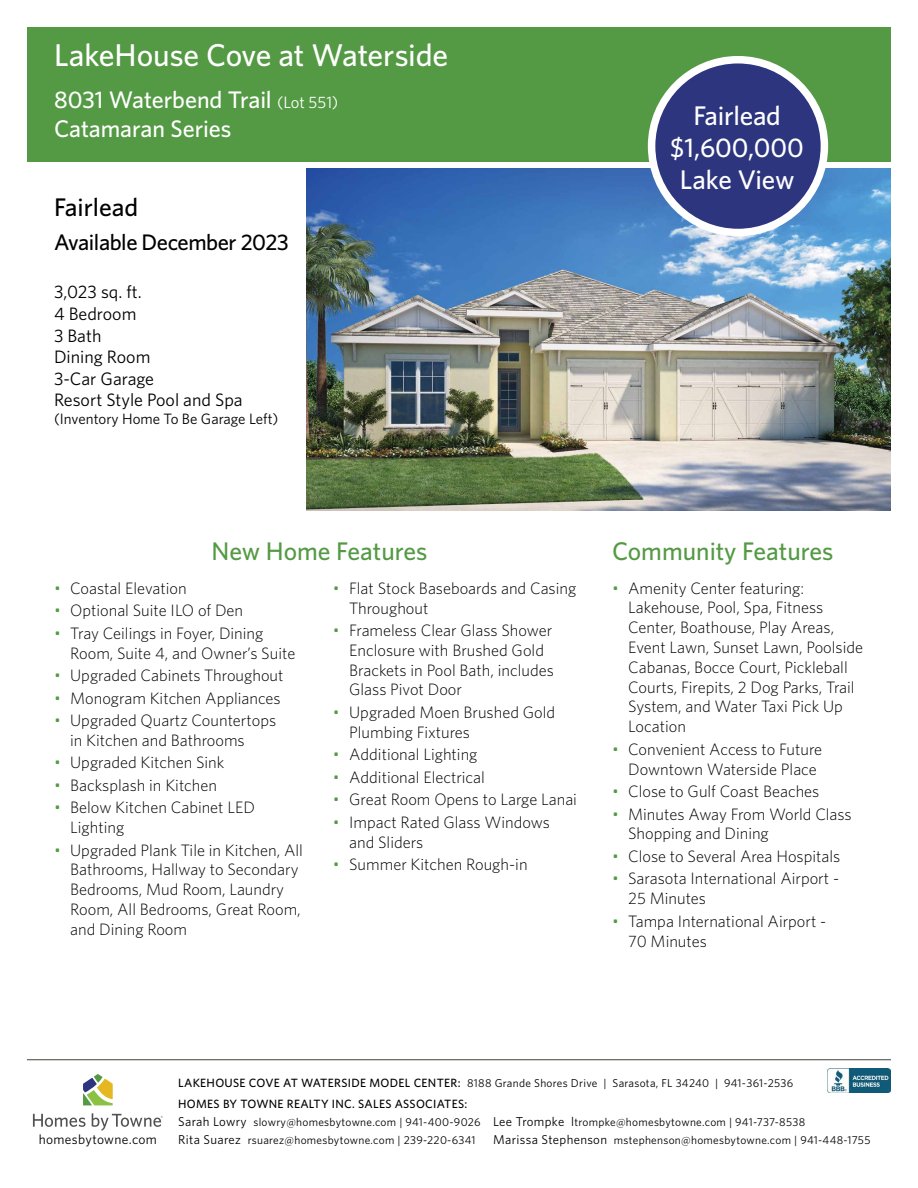
<style>
.page{position:relative;width:918px;height:1188px;background:#fff}
.page>*{position:absolute;margin:0;border:0;box-sizing:border-box;transform-origin:0 0}
.t1{font:500 31.5px "Whitney";letter-spacing:-.005em;color:#fff}
.t2{font:500 27px/32.4px "Whitney";letter-spacing:-.01em;color:#fff;text-align:center}
.t3{font:500 25.5px "Whitney";color:#549a44}
.t4{font:500 25.5px "Whitney";color:#000}
.t5{font:500 24px/28.8px "Whitney";letter-spacing:-.005em;color:#fff}
.t6{font:500 22.5px "Whitney";letter-spacing:-.02em;color:#000}
.t7{font:18px/21.6px "Whitney";color:#000}
.t8{font:300 16.5px/19.8px "Whitney";color:#000}
.t9{font:15px "Whitney";color:#000}
.t10{font:13.5px "Whitney";letter-spacing:.025em;color:#000}
.t11{font:500 12px "Whitney";letter-spacing:.025em;color:#000}
.t12{font:11.4px/18px "Whitney";letter-spacing:.025em;color:#000}
.s1{font-weight:400;font-size:16.5px}
.s2{color:#549a44}
.s3{font-weight:500;font-size:12px}
.s4{font-size:12.9px}
</style>
<div class="page">
<div style="left:27px;top:27px;width:864px;height:135px;background:#549a44"></div>
<img style="left:828px;top:1068px;width:63px;height:24px">
<hr style="left:27px;top:1059px;width:864px;height:1px;background:#404236">
<svg style="left:83px;top:1074px;width:30px;height:31px"></svg>
<svg style="left:33px;top:1114px;width:53px;height:13px"></svg>
<svg style="left:92px;top:1113px;width:71px;height:18px"></svg>
<img style="left:306px;top:169px;width:585px;height:342px">
<div style="left:652px;top:60px;width:172px;height:173px;background:#2d357e;border-radius:50%"></div>
<div style="left:648px;top:56px;width:180px;height:180px;border:8px solid #fff;border-radius:50%"></div>
<h1 class="t1" style="left:54px;top:34px;width:396px">LakeHouse Cove at Waterside</h1>
<h3 class="t5" style="left:54px;top:85px;width:286px">8031 Waterbend Trail <span class="s1">(Lot 551)<br></span>Catamaran Series</h3>
<h3 class="t4" style="left:54px;top:190px;width:86px">Fairlead</h3>
<h3 class="t6" style="left:54px;top:227px;width:236px">Available December 2023</h3>
<p class="t7" style="left:54px;top:281px;width:190px">3,023 sq. ft.<br>4 Bedroom<br>3 Bath<br>Dining Room<br>3-Car Garage<br>Resort Style Pool and Spa</p>
<p class="t9" style="left:54px;top:409px;width:226px">(Inventory Home To Be Garage Left)</p>
<h2 class="t2" style="left:670px;top:99px;width:135px">Fairlead $1,600,000<br>Lake View</h2>
<h3 class="t3" style="left:211px;top:535px;width:218px">New Home Features</h3>
<p class="t8" style="left:54px;top:578px;width:134px"><span class="s2">•</span> Coastal Elevation</p>
<p class="t8" style="left:54px;top:600px;width:191px"><span class="s2">•</span> Optional Suite ILO of Den</p>
<p class="t8" style="left:70px;top:623px;width:227px;text-indent:-16px"><span class="s2">•</span> Tray Ceilings in Foyer, Dining<br>Room, Suite 4, and Owner’s Suite</p>
<p class="t8" style="left:54px;top:665px;width:231px"><span class="s2">•</span> Upgraded Cabinets Throughout</p>
<p class="t8" style="left:54px;top:687px;width:228px"><span class="s2">•</span> Monogram Kitchen Appliances</p>
<p class="t8" style="left:70px;top:710px;width:208px;text-indent:-16px"><span class="s2">•</span> Upgraded Quartz Countertops in Kitchen and Bathrooms</p>
<p class="t8" style="left:54px;top:752px;width:172px"><span class="s2">•</span> Upgraded Kitchen Sink</p>
<p class="t8" style="left:54px;top:775px;width:165px"><span class="s2">•</span> Backsplash in Kitchen</p>
<p class="t8" style="left:70px;top:797px;width:186px;text-indent:-16px"><span class="s2">•</span> Below Kitchen Cabinet LED<br>Lighting</p>
<p class="t8" style="left:70px;top:840px;width:234px;text-indent:-16px"><span class="s2">•</span> Upgraded Plank Tile in Kitchen, All<br>Bathrooms, Hallway to Secondary<br>Bedrooms, Mud Room, Laundry<br>Room, All Bedrooms, Great Room, and Dining Room</p>
<p class="t8" style="left:349px;top:578px;width:229px;text-indent:-16px"><span class="s2">•</span> Flat Stock Baseboards and Casing<br>Throughout</p>
<p class="t8" style="left:349px;top:620px;width:206px;text-indent:-16px"><span class="s2">•</span> Frameless Clear Glass Shower<br>Enclosure with Brushed Gold<br>Brackets in Pool Bath, includes<br>Glass Pivot Door</p>
<p class="t8" style="left:349px;top:702px;width:208px;text-indent:-16px"><span class="s2">•</span> Upgraded Moen Brushed Gold<br>Plumbing Fixtures</p>
<p class="t8" style="left:333px;top:744px;width:146px"><span class="s2">•</span> Additional Lighting</p>
<p class="t8" style="left:333px;top:767px;width:153px"><span class="s2">•</span> Additional Electrical</p>
<p class="t8" style="left:333px;top:789px;width:246px"><span class="s2">•</span> Great Room Opens to Large Lanai</p>
<p class="t8" style="left:349px;top:812px;width:202px;text-indent:-16px"><span class="s2">•</span> Impact Rated Glass Windows and Sliders</p>
<p class="t8" style="left:333px;top:854px;width:196px"><span class="s2">•</span> Summer Kitchen Rough-in</p>
<h3 class="t3" style="left:612px;top:535px;width:223px">Community Features</h3>
<p class="t8" style="left:628px;top:578px;width:236px;text-indent:-16px"><span class="s2">•</span> Amenity Center featuring:<br>Lakehouse, Pool, Spa, Fitness<br>Center, Boathouse, Play Areas,<br>Event Lawn, Sunset Lawn, Poolside<br>Cabanas, Bocce Court, Pickleball<br>Courts, Firepits, 2 Dog Parks, Trail<br>System, and Water Taxi Pick Up<br>Location</p>
<p class="t8" style="left:628px;top:739px;width:195px;text-indent:-16px"><span class="s2">•</span> Convenient Access to Future<br>Downtown Waterside Place</p>
<p class="t8" style="left:612px;top:781px;width:209px"><span class="s2">•</span> Close to Gulf Coast Beaches</p>
<p class="t8" style="left:628px;top:803px;width:225px;text-indent:-16px"><span class="s2">•</span> Minutes Away From World Class<br>Shopping and Dining</p>
<p class="t8" style="left:612px;top:846px;width:230px"><span class="s2">•</span> Close to Several Area Hospitals</p>
<p class="t8" style="left:628px;top:868px;width:212px;text-indent:-16px"><span class="s2">•</span> Sarasota International Airport -<br>25 Minutes</p>
<p class="t8" style="left:628px;top:911px;width:200px;text-indent:-16px"><span class="s2">•</span> Tampa International Airport -<br>70 Minutes</p>
<p class="t10" style="left:39px;top:1131px;width:120px">homesbytowne.com</p>
<p class="t12" style="left:178px;top:1074px;width:617px"><span class="s3">LAKEHOUSE COVE AT WATERSIDE MODEL CENTER:</span> 8188 Grande Shores Drive | Sarasota, FL 34240 | 941-361-2536</p>
<p class="t11" style="left:178px;top:1096px;width:291px">HOMES BY TOWNE REALTY INC. SALES ASSOCIATES:</p>
<p class="t12" style="left:178px;top:1113px;width:629px"><span class="s4">Sarah Lowry</span> slowry@homesbytowne.com | 941-400-9026 <span class="s4">Lee Trompke l</span>trompke@homesbytowne.com | 941-737-8538<br><span class="s4">Rita Suarez</span> rsuarez@homesbytowne.com | 239-220-6341</p>
<p class="t12" style="left:493px;top:1131px;width:379px"><span class="s4">Marissa Stephenson</span> mstephenson@homesbytowne.com | 941-448-1755</p>
</div>
